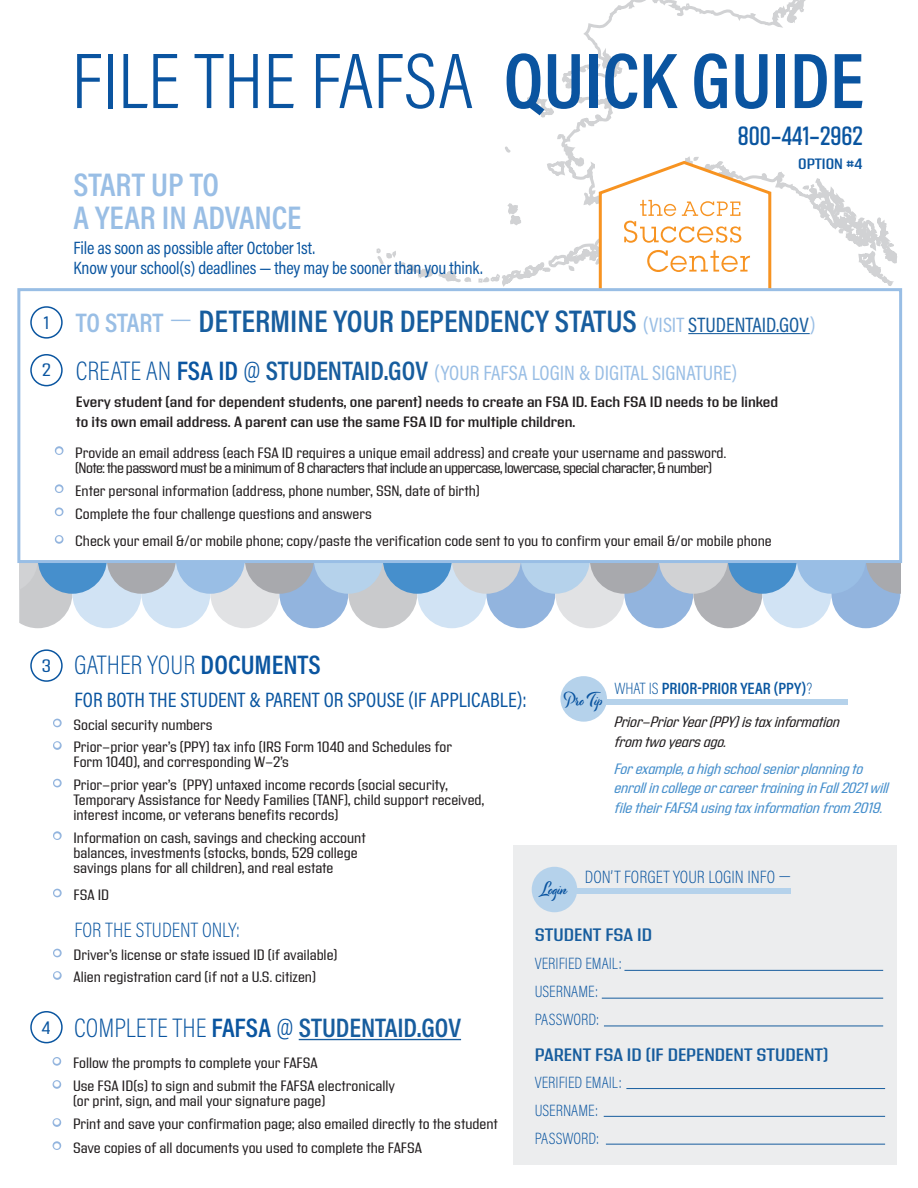
<style>
.page{position:relative;width:918px;height:1188px;background:#fff}
.page>*{position:absolute;margin:0;border:0;box-sizing:border-box;transform-origin:0 0}
.t1{font:300 79.5px "Acumin Pro Cond";letter-spacing:.005em;color:#0a54a0}
.t2{font:600 33px/33px "Acumin Pro Cond";letter-spacing:-.005em;color:#99bee5}
.t3{font:600 31.5px "Acumin Pro Cond";color:#175d9e}
.t4{font:600 27px "Acumin Pro Cond";color:#175d9e}
.t5{font:200 27px "Acumin Pro Cond";color:#0a55a0}
.t6{font:600 26.25px "Address Sans Pro";color:#0a55a0;scale:.74 1}
.t7{font:21px "Acumin Pro Cond";color:#99bee5}
.t8{font:21px "Acumin Pro Cond";color:#0a55a0}
.t9{font:200 21px "Acumin Pro Cond";color:#0a55a0}
.t10{font:18px/19.5px "Acumin Pro Cond";letter-spacing:-.01em;color:#0a55a0}
.t11{font:600 18px "Address Sans Pro";color:#175d9e}
.t12{font:200 18px "Acumin Pro Cond";letter-spacing:.005em;color:#0a55a0}
.t13{font:18px "Address Sans Pro";color:#0a55a0}
.t14{font:200 16.5px/27.8px "Acumin Pro Cond";color:#0a55a0}
.t15{font:600 16.5px "Acumin Pro Cond";color:#0a57a1}
.t16{font:16.5px "Modish";letter-spacing:-.03em;color:#0a54a0}
.t17{font:15px/15px "Address Sans Pro";color:#231f20}
.t18{font:15px/15px "Address Sans Pro";letter-spacing:-.04em;color:#231f20;text-align:center}
.t19{font:600 15px/19.5px "Address Sans Pro";color:#231f20}
.t20{font:italic 15px/19.5px "Address Sans Pro";letter-spacing:-.01em;color:#468fcc}
.t21{font:italic 15px/19.5px "Address Sans Pro";letter-spacing:-.01em;color:#231f20}
.t22{font:600 15px "Address Sans Pro";color:#0a55a0}
.s1{font-weight:600}
.s2{font-size:27px;color:#99bee5}
.s3{font-weight:200;font-size:33px;color:#99bee5}
.s4{font-weight:400;font-size:21px;color:#99bee5}
.s5{font-weight:400;font-size:21px}
.s6{font-weight:200;font-size:27px;color:#0a55a0}
.s7{font-weight:600;font-size:27px;color:#0a55a0}
.s8{font-weight:600;font-size:27px;color:#175d9e}
.s9{font-weight:600;font-size:27px;color:#92b4de}
.s10{font-family:"Address Sans Pro";font-weight:400;font-size:18px}
.s11{font-family:"Address Sans Pro";font-weight:400;font-size:18px;color:#0a55a0}
.s12{font-weight:200;color:#0a55a0}
.s13{color:#0a55a0}
.s14{font-weight:200}
</style>
<div class="page">
<svg style="left:19px;top:563px;width:881px;height:65px;background:#b6c9dc"></svg>
<svg style="left:376px;top:2px;width:521px;height:284px"></svg>
<svg style="left:597px;top:159px;width:177px;height:129px"></svg>
<div style="left:17px;top:288px;width:885px;height:275px;background:#fff;border:3px solid #99bee5"></div>
<hr style="left:688px;top:333px;width:122px;height:1px;background:#175d9e">
<div style="left:30px;top:306px;width:33px;height:33px;border:2px solid #0a55a0;border-radius:50%"></div>
<div style="left:30px;top:354px;width:33px;height:32px;border:2px solid #0a55a0;border-radius:50%"></div>
<hr style="left:299px;top:1039px;width:162px;height:1px;background:#175d9e">
<div style="left:30px;top:1011px;width:33px;height:32px;border:2px solid #0a55a0;border-radius:50%"></div>
<div style="left:30px;top:649px;width:33px;height:33px;border:2px solid #0a55a0;border-radius:50%"></div>
<div style="left:513px;top:846px;width:384px;height:319px;background:#ecedee"></div>
<div style="left:587px;top:699px;width:261px;height:6px;background:#b5d2eb"></div>
<div style="left:560px;top:676px;width:47px;height:46px;background:#b5d2eb;border-radius:50%"></div>
<hr style="left:626px;top:1088px;width:259px;height:1px;background:#175d9e">
<hr style="left:604px;top:1116px;width:281px;height:1px;background:#175d9e">
<hr style="left:606px;top:1144px;width:279px;height:1px;background:#175d9e">
<div style="left:557px;top:888px;width:234px;height:6px;background:#b5d2eb"></div>
<div style="left:532px;top:867px;width:45px;height:45px;background:#b5d2eb;border-radius:50%"></div>
<hr style="left:624px;top:970px;width:259px;height:1px;background:#175d9e">
<hr style="left:602px;top:998px;width:281px;height:1px;background:#175d9e">
<hr style="left:604px;top:1026px;width:279px;height:1px;background:#175d9e">
<h1 class="t1" style="left:72px;top:30px;width:794px">FILE THE FAFSA <span class="s1">QUICK GUIDE</span></h1>
<p class="t13" style="left:43px;top:313px;width:7px">1</p>
<p class="t13" style="left:42px;top:360px;width:10px">2</p>
<h2 class="t2" style="left:74px;top:167px;width:229px">START UP TO<br>A YEAR IN ADVANCE</h2>
<p class="t10" style="left:74px;top:238px;width:411px">File as soon as possible after October 1st.<br>Know your school(s) deadlines — they may be sooner than you think.</p>
<h3 class="t6" style="left:738px;top:121px;width:170px">800-441-2962</h3>
<p class="t22" style="left:798px;top:155px;width:66px">OPTION #4</p>
<h3 class="t3" style="left:76px;top:300px;width:741px"><span class="s2">TO START</span> <span class="s3">—</span> DETERMINE YOUR DEPENDENCY STATUS <span class="s4">(VISIT</span> <span class="s5">STUDENTAID.GOV</span><span class="s4">)</span></h3>
<h3 class="t7" style="left:76px;top:360px;width:663px"><span class="s6">CREATE AN</span> <span class="s7">FSA ID</span> <span class="s6">@</span> <span class="s8">STUDENTAID.GOV</span> (YOUR FAFSA LOGIN &amp; DIGITAL SIGNATURE)</h3>
<p class="t19" style="left:76px;top:393px;width:704px">Every student (and for dependent students, one parent) needs to create an FSA ID. Each FSA ID needs to be linked to its own email address. A parent can use the same FSA ID for multiple children.</p>
<p class="t18" style="left:55px;top:445px;width:673px"><span class="s9">•</span> Provide an email address (each FSA ID requires a unique email address) and create your username and password. (Note: the password must be a minimum of 8 characters that include an uppercase, lowercase, special character, &amp; number)</p>
<p class="t17" style="left:55px;top:484px;width:426px"><span class="s9">•</span> Enter personal information (address, phone number, SSN, date of birth)</p>
<p class="t17" style="left:55px;top:507px;width:318px"><span class="s9">•</span> Complete the four challenge questions and answers</p>
<p class="t17" style="left:55px;top:534px;width:718px"><span class="s9">•</span> Check your email &amp;/or mobile phone; copy/paste the verification code sent to you to confirm your email &amp;/or mobile phone</p>
<h3 class="t5" style="left:42px;top:648px;width:280px"><span class="s10">3</span> GATHER YOUR <span class="s1">DOCUMENTS</span></h3>
<h3 class="t8" style="left:75px;top:687px;width:454px">FOR BOTH THE STUDENT &amp; PARENT OR SPOUSE (IF APPLICABLE):</h3>
<p class="t17" style="left:53px;top:718px;width:161px"><span class="s9">•</span> Social security numbers</p>
<p class="t17" style="left:73px;top:740px;width:380px;text-indent:-20px"><span class="s9">•</span> Prior-prior year’s (PPY) tax info (IRS Form 1040 and Schedules for<br>Form 1040), and corresponding W-2’s</p>
<p class="t17" style="left:73px;top:778px;width:412px;text-indent:-20px"><span class="s9">•</span> Prior-prior year’s (PPY) untaxed income records (social security,<br>Temporary Assistance for Needy Families (TANF), child support received, interest income, or veterans benefits records)</p>
<p class="t17" style="left:73px;top:831px;width:294px;text-indent:-20px"><span class="s9">•</span> Information on cash, savings and checking account balances, investments (stocks, bonds, 529 college savings plans for all children), and real estate</p>
<p class="t17" style="left:53px;top:888px;width:57px"><span class="s9">•</span> FSA ID</p>
<h3 class="t9" style="left:75px;top:917px;width:167px">FOR THE STUDENT ONLY:</h3>
<p class="t17" style="left:53px;top:948px;width:286px"><span class="s9">•</span> Driver’s license or state issued ID (if available)</p>
<p class="t17" style="left:53px;top:970px;width:264px"><span class="s9">•</span> Alien registration card (if not a U.S. citizen)</p>
<h3 class="t4" style="left:42px;top:1010px;width:421px"><span class="s11">4</span> <span class="s12">COMPLETE THE</span> <span class="s13">FAFSA</span> <span class="s12">@</span> STUDENTAID.GOV</h3>
<p class="t17" style="left:53px;top:1056px;width:267px"><span class="s9">•</span> Follow the prompts to complete your FAFSA</p>
<p class="t17" style="left:73px;top:1079px;width:323px;text-indent:-20px"><span class="s9">•</span> Use FSA ID(s) to sign and submit the FAFSA electronically (or print, sign, and mail your signature page)</p>
<p class="t17" style="left:53px;top:1117px;width:447px"><span class="s9">•</span> Print and save your confirmation page; also emailed directly to the student</p>
<p class="t17" style="left:53px;top:1141px;width:371px"><span class="s9">•</span> Save copies of all documents you used to complete the FAFSA</p>
<p class="t16" style="left:564px;top:689px;width:40px">Pro Tip</p>
<p class="t15" style="left:614px;top:678px;width:199px"><span class="s14">WHAT IS</span> PRIOR-PRIOR YEAR (PPY)<span class="s14">?</span></p>
<p class="t21" style="left:614px;top:713px;width:227px">Prior-Prior Year (PPY) is tax information from two years ago.</p>
<p class="t20" style="left:614px;top:760px;width:276px">For example, a high school senior planning to enroll in college or career training in Fall 2021 will file their FAFSA using tax information from 2019.</p>
<p class="t16" style="left:542px;top:878px;width:27px">Login</p>
<p class="t12" style="left:585px;top:865px;width:208px">DON’T FORGET YOUR LOGIN INFO —</p>
<p class="t11" style="left:535px;top:925px;width:119px">STUDENT FSA ID</p>
<p class="t14" style="left:535px;top:949px;width:88px">VERIFIED EMAIL:<br>USERNAME:<br>PASSWORD:</p>
<p class="t11" style="left:535px;top:1044px;width:295px">PARENT FSA ID (IF DEPENDENT STUDENT)</p>
<p class="t14" style="left:535px;top:1069px;width:88px">VERIFIED EMAIL:<br>USERNAME:<br>PASSWORD:</p>
</div>
